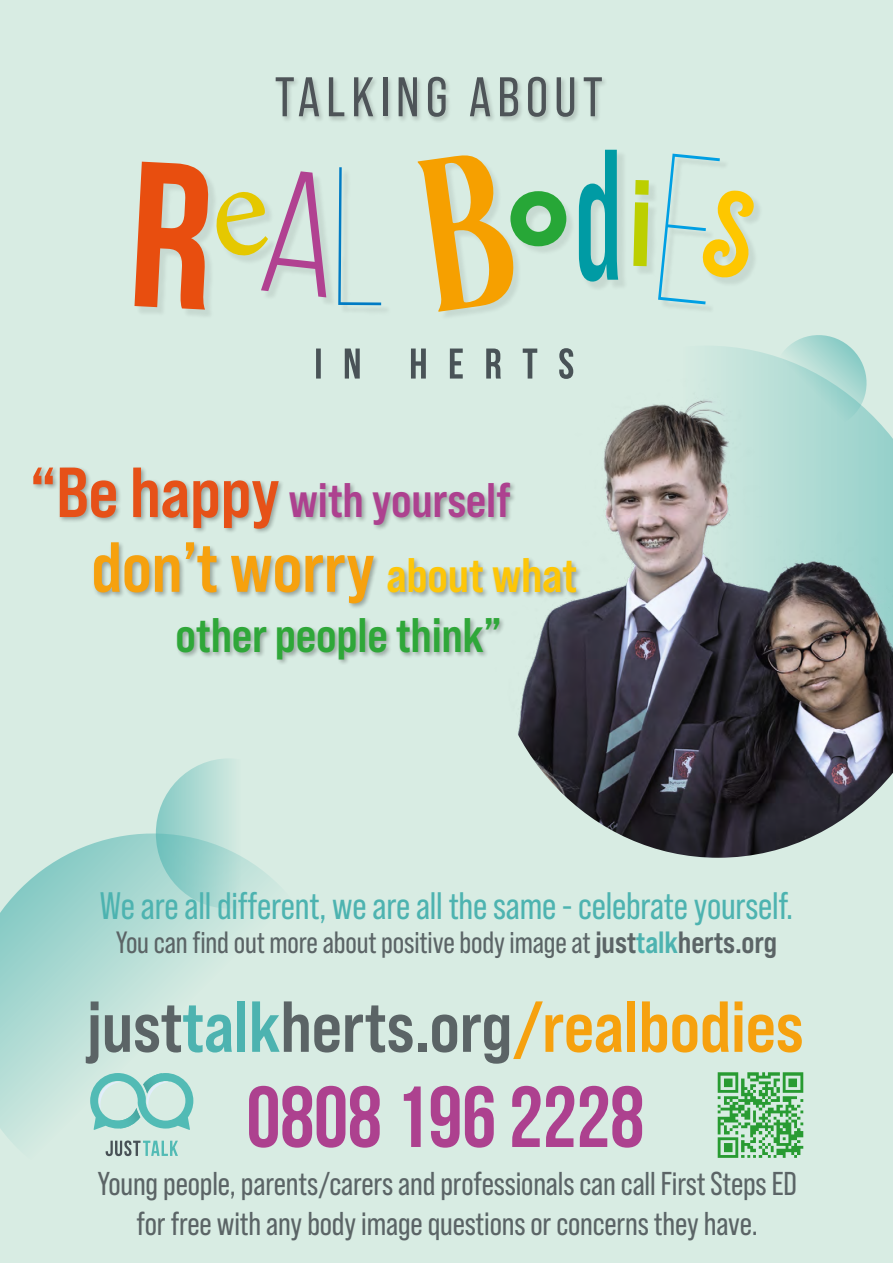
<style>
.page{position:relative;width:893px;height:1263px;background:#d8ece3}
.page>*{position:absolute;margin:0;border:0;box-sizing:border-box;transform-origin:0 0}
.t1{font:700 93.45px "Avant Garde";color:#27a737}
.t2{font:86.4px "Bebas Neue";letter-spacing:-.005em;color:#ad418f}
.t3{font:72px "Bebas Neue Pro Sm E Bd";letter-spacing:-.005em;color:#5b6466}
.t4{font:70.72px "Bebas Neue Pro Sm E Bd";letter-spacing:-.005em;color:#f6a10e}
.t5{font:55.65px "Bebas Neue Pro";letter-spacing:.11em;color:#4e5458}
.t6{font:48.45px "Bebas Neue Pro Sm E Bd";letter-spacing:-.005em;color:#ad418f}
.t7{font:48.45px "Bebas Neue Pro Sm E Bd";letter-spacing:-.005em;color:#2fa739}
.t8{font:38.25px "Bebas Neue Pro";letter-spacing:-.005em;color:#4db3b0}
.t9{font:33px/39.6px "Bebas Neue Pro";letter-spacing:-.005em;color:#5b6466;text-align:center}
.t10{font:30.75px "Bebas Neue Pro";letter-spacing:-.005em;color:#5b6466}
.s1{font-size:70.72px;color:#e65118}
.s2{font-size:48.45px;color:#fdc608}
.s3{font-family:"Bebas Neue Pro Sm E Bd"}
.s4{font-family:"Bebas Neue Pro Sm E Bd";color:#4db3b0}
.s5{color:#4db3b0}
.s6{color:#f6a10e}
</style>
<div class="page">
<svg style="left:156px;top:758px;width:147px;height:151px"></svg>
<svg style="left:0;top:815px;width:303px;height:342px"></svg>
<img style="left:140px;top:161px;width:75px;height:155px">
<svg style="left:134px;top:162px;width:75px;height:148px"></svg>
<img style="left:323px;top:248px;width:10px;height:55px">
<svg style="left:338px;top:167px;width:43px;height:138px"></svg>
<svg style="left:316px;top:348px;width:147px;height:31px"></svg>
<img style="left:639px;top:185px;width:16px;height:88px">
<svg style="left:633px;top:180px;width:16px;height:86px"></svg>
<img style="left:664px;top:304px;width:47px;height:6px">
<svg style="left:581px;top:150px;width:37px;height:132px"></svg>
<img style="left:544px;top:194px;width:37px;height:77px">
<img style="left:406px;top:198px;width:138px;height:177px">
<svg style="left:658px;top:154px;width:96px;height:150px"></svg>
<svg style="left:216px;top:171px;width:110px;height:126px"></svg>
<div style="left:274px;top:75px;width:334px;height:48px;background:#000;opacity:.2"></div>
<div style="left:31px;top:465px;width:551px;height:200px;background:#000;opacity:.3"></div>
<svg style="left:463px;top:346px;width:305px;height:319px"></svg>
<img style="left:488px;top:373px;width:405px;height:485px">
<img style="left:717px;top:1072px;width:87px;height:86px">
<svg style="left:90px;top:1073px;width:103px;height:57px"></svg>
<img style="left:143px;top:1073px;width:27px;height:20px">
<img style="left:113px;top:1108px;width:27px;height:20px">
<svg style="left:106px;top:1140px;width:72px;height:16px"></svg>
<svg style="left:768px;top:335px;width:103px;height:99px;background:#b1dbd4"></svg>
<svg style="left:417px;top:161px;width:103px;height:151px"></svg>
<p class="t5" style="left:275px;top:66px;width:330px">TALKING ABOUT</p>
<p class="t1" style="left:507px;top:150px;width:64px">o</p>
<p class="t6" style="left:30px;top:471px;width:483px"><span class="s1">“Be happy</span> with yourself</p>
<h3 class="t4" style="left:91px;top:525px;width:488px">don’t worry <span class="s2">about what</span></h3>
<h3 class="t7" style="left:175px;top:606px;width:328px">other people think”</h3>
<p class="t8" style="left:100px;top:884px;width:695px">We are all different, we are all the same - celebrate yourself.</p>
<p class="t10" style="left:116px;top:925px;width:663px">You can find out more about positive body image at <span class="s3">just</span><span class="s4">talk</span><span class="s3">herts.org</span></p>
<p class="t3" style="left:87px;top:984px;width:718px">just<span class="s5">talk</span>herts.org<span class="s6">/realbodies</span></p>
<p class="t2" style="left:246px;top:1070px;width:399px">0808 196 2228</p>
<p class="t9" style="left:97px;top:1164px;width:701px">Young people, parents/carers and professionals can call First Steps ED for free with any body image questions or concerns they have.</p>
</div>
